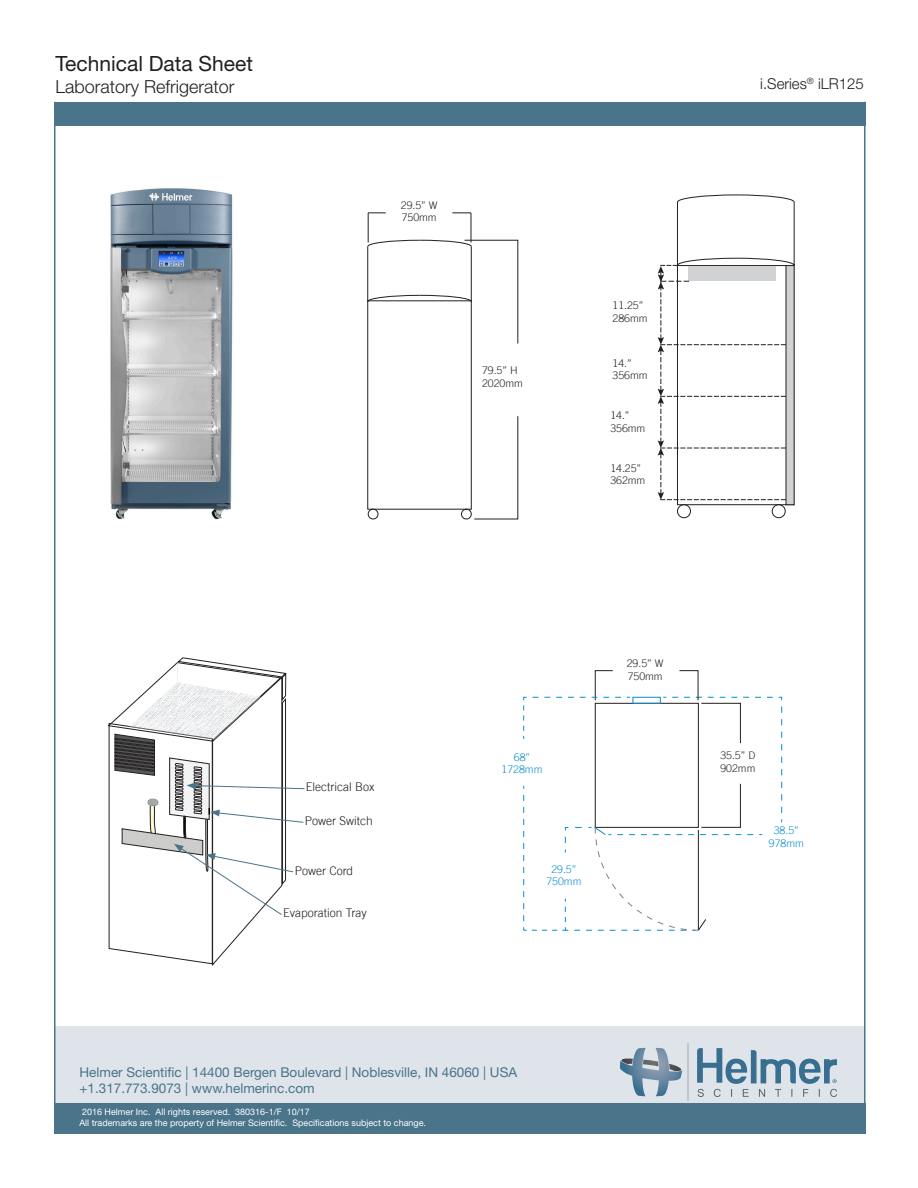
<style>
.page{position:relative;width:918px;height:1188px;background:#fff}
.page>*{position:absolute;margin:0;border:0;box-sizing:border-box;transform-origin:0 0}
.t1{font:21px "Helvetica Neue LT Std";color:#231f20}
.t2{font:300 18px "Helvetica Neue LT Std";color:#231f20}
.t3{font:300 15px "Helvetica Neue LT Std";color:#231f20}
.t4{font:13.5px "Helvetica Neue LT Std";color:#49748a}
.t5{font:300 12px "Trade Gothic";color:#231f20}
.t6{font:300 10.5px "Trade Gothic";color:#231f20}
.t7{font:300 10.5px "Trade Gothic";color:#088ecf}
.t8{font:9px/10.8px "Helvetica Neue LT Std";color:#fff}
</style>
<div class="page">
<div style="left:54px;top:1026px;width:810px;height:78px;background:#dee4ea"></div>
<div style="left:54px;top:1104px;width:812px;height:30px;background:#49748a"></div>
<svg style="left:620px;top:1048px;width:63px;height:48px"></svg>
<svg style="left:697px;top:1048px;width:140px;height:49px"></svg>
<hr style="left:687px;top:1043px;width:1px;height:58px;background:#bcbdbe">
<div style="left:54px;top:102px;width:812px;height:24px;background:#49748a"></div>
<hr style="left:54px;top:102px;width:2px;height:1032px;background:#49758b">
<hr style="left:864px;top:102px;width:2px;height:1031px;background:#49758b">
<img style="left:110px;top:188px;width:123px;height:332px">
<div style="left:368px;top:509px;width:10px;height:10px;border:1px solid #231f20;border-radius:50%"></div>
<div style="left:461px;top:509px;width:11px;height:10px;border:1px solid #231f20;border-radius:50%"></div>
<div style="left:367px;top:300px;width:105px;height:210px;border:1px solid #231f20"></div>
<svg style="left:367px;top:239px;width:151px;height:105px"></svg>
<svg style="left:474px;top:416px;width:44px;height:103px"></svg>
<svg style="left:452px;top:213px;width:19px;height:1px"></svg>
<hr style="left:471px;top:213px;width:1px;height:30px;background:#231f20">
<svg style="left:369px;top:213px;width:17px;height:1px"></svg>
<hr style="left:368px;top:213px;width:1px;height:30px;background:#231f20">
<svg style="left:523px;top:670px;width:259px;height:261px"></svg>
<svg style="left:107px;top:657px;width:198px;height:309px"></svg>
<svg style="left:658px;top:194px;width:137px;height:325px"></svg>
<p class="t1" style="left:56px;top:51px;width:199px">Technical Data Sheet</p>
<p class="t2" style="left:56px;top:75px;width:181px">Laboratory Refrigerator</p>
<p class="t3" style="left:760px;top:74px;width:105px">i.Series<sup>®</sup> iLR125</p>
<p class="t6" style="left:401px;top:199px;width:38px">29.5” W</p>
<p class="t6" style="left:402px;top:211px;width:37px">750mm</p>
<p class="t6" style="left:482px;top:364px;width:37px">79.5” H</p>
<p class="t6" style="left:482px;top:377px;width:42px">2020mm</p>
<p class="t6" style="left:613px;top:299px;width:32px">11.25”</p>
<p class="t6" style="left:613px;top:312px;width:37px">286mm</p>
<p class="t6" style="left:613px;top:357px;width:21px">14.”</p>
<p class="t6" style="left:613px;top:369px;width:37px">356mm</p>
<p class="t6" style="left:610px;top:409px;width:21px">14.”</p>
<p class="t6" style="left:610px;top:422px;width:37px">356mm</p>
<p class="t6" style="left:610px;top:462px;width:32px">14.25”</p>
<p class="t6" style="left:610px;top:474px;width:37px">362mm</p>
<p class="t5" style="left:306px;top:780px;width:70px">Electrical Box</p>
<p class="t5" style="left:305px;top:813px;width:70px">Power Switch</p>
<p class="t5" style="left:295px;top:863px;width:60px">Power Cord</p>
<p class="t5" style="left:283px;top:905px;width:85px">Evaporation Tray</p>
<p class="t7" style="left:514px;top:751px;width:18px">68”</p>
<p class="t7" style="left:502px;top:763px;width:42px">1728mm</p>
<p class="t7" style="left:551px;top:863px;width:27px">29.5”</p>
<p class="t7" style="left:546px;top:875px;width:37px">750mm</p>
<p class="t6" style="left:627px;top:657px;width:38px">29.5” W</p>
<p class="t6" style="left:628px;top:670px;width:37px">750mm</p>
<p class="t6" style="left:720px;top:749px;width:37px">35.5” D</p>
<p class="t6" style="left:720px;top:762px;width:37px">902mm</p>
<p class="t7" style="left:774px;top:824px;width:27px">38.5”</p>
<p class="t7" style="left:769px;top:837px;width:37px">978mm</p>
<p class="t4" style="left:79px;top:1064px;width:439px">Helmer Scientific | 14400 Bergen Boulevard | Noblesville, IN 46060 | USA</p>
<p class="t4" style="left:79px;top:1081px;width:237px">+1.317.773.9073 | www.helmerinc.com</p>
<p class="t8" style="left:79px;top:1106px;width:348px">2016 Helmer Inc. All rights reserved. 380316-1/F 10/17<br>All trademarks are the property of Helmer Scientific. Specifications subject to change.</p>
</div>
